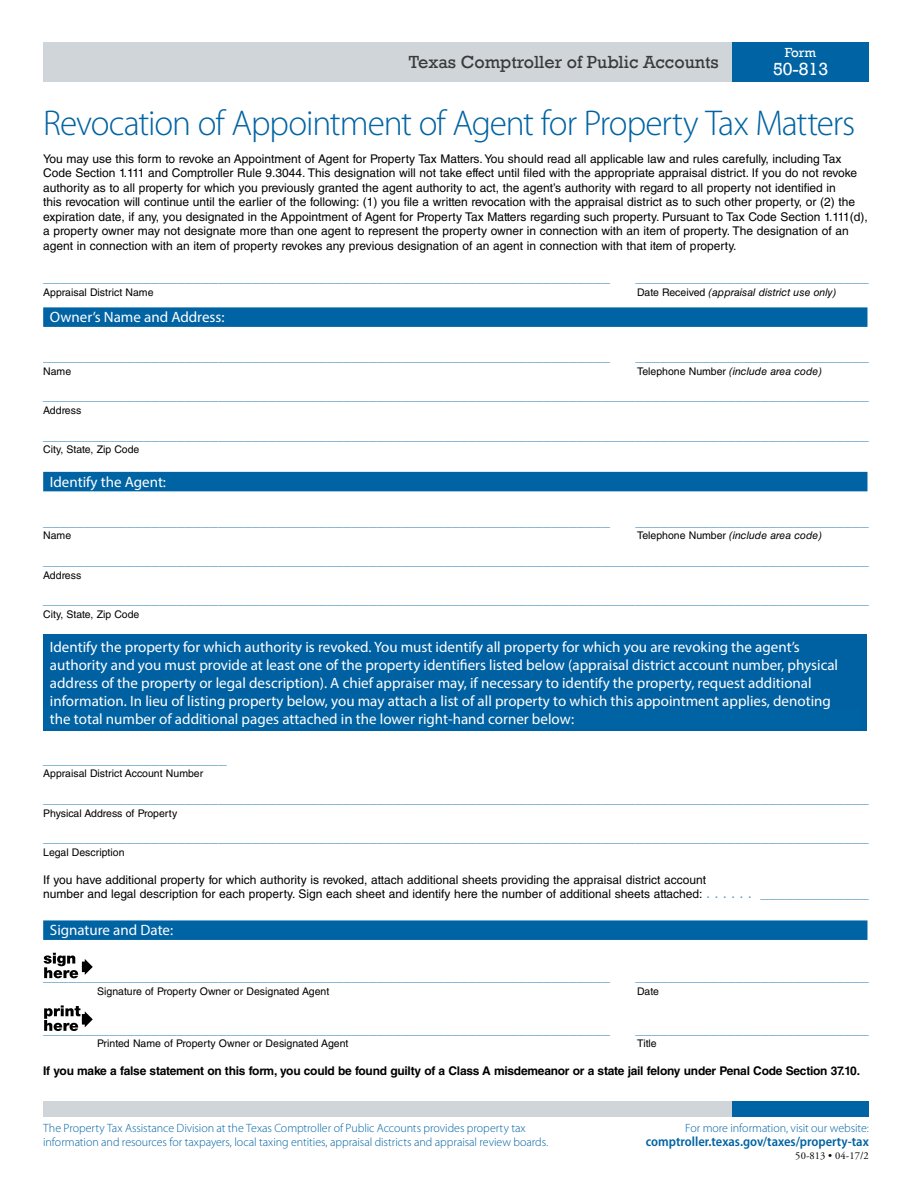
<style>
.page{position:relative;width:918px;height:1188px;background:#fff}
.page>*{position:absolute;margin:0;border:0;box-sizing:border-box;transform-origin:0 0}
.t1{font:300 36px "Myriad Pro";letter-spacing:-.03em;color:#0063a3}
.t2{font:18px "Rockwell";color:#3a3a3a}
.t3{font:18px "Rockwell";color:#fff}
.t4{font:15px "Helvetica LT Std";color:#66a2c8}
.t5{font:15px/18px "Myriad Pro";color:#fff}
.t6{font:600 semi-condensed 13.5px "Myriad Pro";color:#0063a3}
.t7{font:13.5px "Rockwell";color:#fff}
.t8{font:12px/14.4px "Helvetica LT Std";color:#000}
.t9{font:300 12px/14.4px "Myriad Pro";letter-spacing:-.005em;color:#0063a3}
.t10{font:700 12px "Helvetica LT Std";letter-spacing:-.02em;color:#000}
.t11{font:10.5px "Helvetica LT Std";color:#000}
.t12{font:italic 10.5px "Helvetica LT Std";color:#000}
.t13{font:10.5px "Adobe Garamond Pro";letter-spacing:.01em;color:#000}
.s1{font-style:normal}
.s2{font-size:15px;color:#66a2c8}
</style>
<div class="page">
<div style="left:43px;top:1102px;width:689px;height:15px;background:#d0d5d9"></div>
<div style="left:732px;top:1102px;width:137px;height:15px;background:#0063a3"></div>
<div style="left:43px;top:42px;width:689px;height:39px;background:#d0d5d9"></div>
<div style="left:732px;top:42px;width:137px;height:39px;background:#0063a3"></div>
<div style="left:43px;top:307px;width:824px;height:20px;background:#0063a3"></div>
<div style="left:43px;top:472px;width:824px;height:19px;background:#0063a3"></div>
<div style="left:43px;top:634px;width:824px;height:97px;background:#0061a2"></div>
<div style="left:43px;top:920px;width:824px;height:20px;background:#0063a3"></div>
<hr style="left:82px;top:962px;width:4px;height:10px;background:#000">
<svg style="left:85px;top:959px;width:8px;height:16px"></svg>
<svg style="left:44px;top:953px;width:34px;height:25px"></svg>
<svg style="left:44px;top:1005px;width:49px;height:26px"></svg>
<p class="t7" style="left:785px;top:45px;width:33px">Form</p>
<p class="t3" style="left:773px;top:59px;width:57px">50-813</p>
<h1 class="t1" style="left:43px;top:103px;width:814px">Revocation of Appointment of Agent for Property Tax Matters</h1>
<p class="t8" style="left:43px;top:152px;width:826px">You may use this form to revoke an Appointment of Agent for Property Tax Matters. You should read all applicable law and rules carefully, including Tax Code Section 1.111 and Comptroller Rule 9.3044. This designation will not take effect until filed with the appropriate appraisal district. If you do not revoke authority as to all property for which you previously granted the agent authority to act, the agent’s authority with regard to all property not identified in<br>this revocation will continue until the earlier of the following: (1) you file a written revocation with the appraisal district as to such other property, or (2) the expiration date, if any, you designated in the Appointment of Agent for Property Tax Matters regarding such property. Pursuant to Tax Code Section 1.111(d), a property owner may not designate more than one agent to represent the property owner in connection with an item of property. The designation of an agent in connection with an item of property revokes any previous designation of an agent in connection with that item of property.</p>
<p class="t4" style="left:43px;top:268px;width:569px">____________________________________________________________________</p>
<p class="t4" style="left:635px;top:268px;width:235px">____________________________</p>
<p class="t11" style="left:43px;top:286px;width:112px">Appraisal District Name</p>
<p class="t12" style="left:637px;top:286px;width:201px"><span class="s1">Date Received</span> (appraisal district use only)</p>
<p class="t2" style="left:409px;top:51px;width:311px">Texas Comptroller of Public Accounts</p>
<h2 class="t5" style="left:50px;top:308px;width:176px">Owner’s Name and Address:</h2>
<p class="t4" style="left:43px;top:347px;width:569px">____________________________________________________________________</p>
<p class="t4" style="left:635px;top:347px;width:235px">____________________________</p>
<p class="t11" style="left:43px;top:365px;width:30px">Name</p>
<p class="t12" style="left:637px;top:365px;width:186px"><span class="s1">Telephone Number</span> (include area code)</p>
<p class="t4" style="left:43px;top:386px;width:827px">___________________________________________________________________________________________________</p>
<p class="t11" style="left:43px;top:404px;width:40px">Address</p>
<p class="t4" style="left:43px;top:426px;width:827px">___________________________________________________________________________________________________</p>
<p class="t11" style="left:43px;top:444px;width:98px">City, State, Zip Code</p>
<h2 class="t5" style="left:50px;top:472px;width:118px">Identify the Agent:</h2>
<p class="t4" style="left:43px;top:512px;width:569px">____________________________________________________________________</p>
<p class="t4" style="left:635px;top:512px;width:235px">____________________________</p>
<p class="t11" style="left:43px;top:530px;width:30px">Name</p>
<p class="t12" style="left:637px;top:530px;width:186px"><span class="s1">Telephone Number</span> (include area code)</p>
<p class="t4" style="left:43px;top:551px;width:827px">___________________________________________________________________________________________________</p>
<p class="t11" style="left:43px;top:569px;width:40px">Address</p>
<p class="t4" style="left:43px;top:590px;width:827px">___________________________________________________________________________________________________</p>
<p class="t11" style="left:43px;top:608px;width:98px">City, State, Zip Code</p>
<h2 class="t5" style="left:50px;top:638px;width:790px">Identify the property for which authority is revoked. You must identify all property for which you are revoking the agent’s authority and you must provide at least one of the property identifiers listed below (appraisal district account number, physical address of the property or legal description). A chief appraiser may, if necessary to identify the property, request additional information. In lieu of listing property below, you may attach a list of all property to which this appointment applies, denoting the total number of additional pages attached in the lower right-hand corner below:</h2>
<p class="t4" style="left:43px;top:750px;width:185px">______________________</p>
<p class="t11" style="left:43px;top:768px;width:162px">Appraisal District Account Number</p>
<p class="t4" style="left:43px;top:789px;width:827px">___________________________________________________________________________________________________</p>
<p class="t11" style="left:43px;top:807px;width:136px">Physical Address of Property</p>
<p class="t4" style="left:43px;top:828px;width:827px">___________________________________________________________________________________________________</p>
<p class="t11" style="left:43px;top:846px;width:83px">Legal Description</p>
<p class="t8" style="left:43px;top:872px;width:827px">If you have additional property for which authority is revoked, attach additional sheets providing the appraisal district account<br>number and legal description for each property. Sign each sheet and identify here the number of additional sheets attached: <span class="s2">. . . . . . _____________</span></p>
<h2 class="t5" style="left:50px;top:921px;width:125px">Signature and Date:</h2>
<p class="t4" style="left:43px;top:967px;width:569px">____________________________________________________________________</p>
<p class="t4" style="left:635px;top:967px;width:235px">____________________________</p>
<p class="t11" style="left:97px;top:985px;width:234px">Signature of Property Owner or Designated Agent</p>
<p class="t11" style="left:637px;top:985px;width:23px">Date</p>
<p class="t4" style="left:43px;top:1020px;width:569px">____________________________________________________________________</p>
<p class="t4" style="left:635px;top:1020px;width:235px">____________________________</p>
<p class="t11" style="left:97px;top:1038px;width:253px">Printed Name of Property Owner or Designated Agent</p>
<p class="t11" style="left:637px;top:1038px;width:21px">Title</p>
<p class="t10" style="left:43px;top:1064px;width:818px">If you make a false statement on this form, you could be found guilty of a Class A misdemeanor or a state jail felony under Penal Code Section 37.10.</p>
<p class="t9" style="left:43px;top:1121px;width:507px">The Property Tax Assistance Division at the Texas Comptroller of Public Accounts provides property tax information and resources for taxpayers, local taxing entities, appraisal districts and appraisal review boards.</p>
<p class="t9" style="left:685px;top:1121px;width:185px">For more information, visit our website:</p>
<p class="t6" style="left:646px;top:1134px;width:224px">comptroller.texas.gov/taxes/property-tax</p>
<p class="t13" style="left:795px;top:1149px;width:75px">50-813 • 04-17/2</p>
</div>
